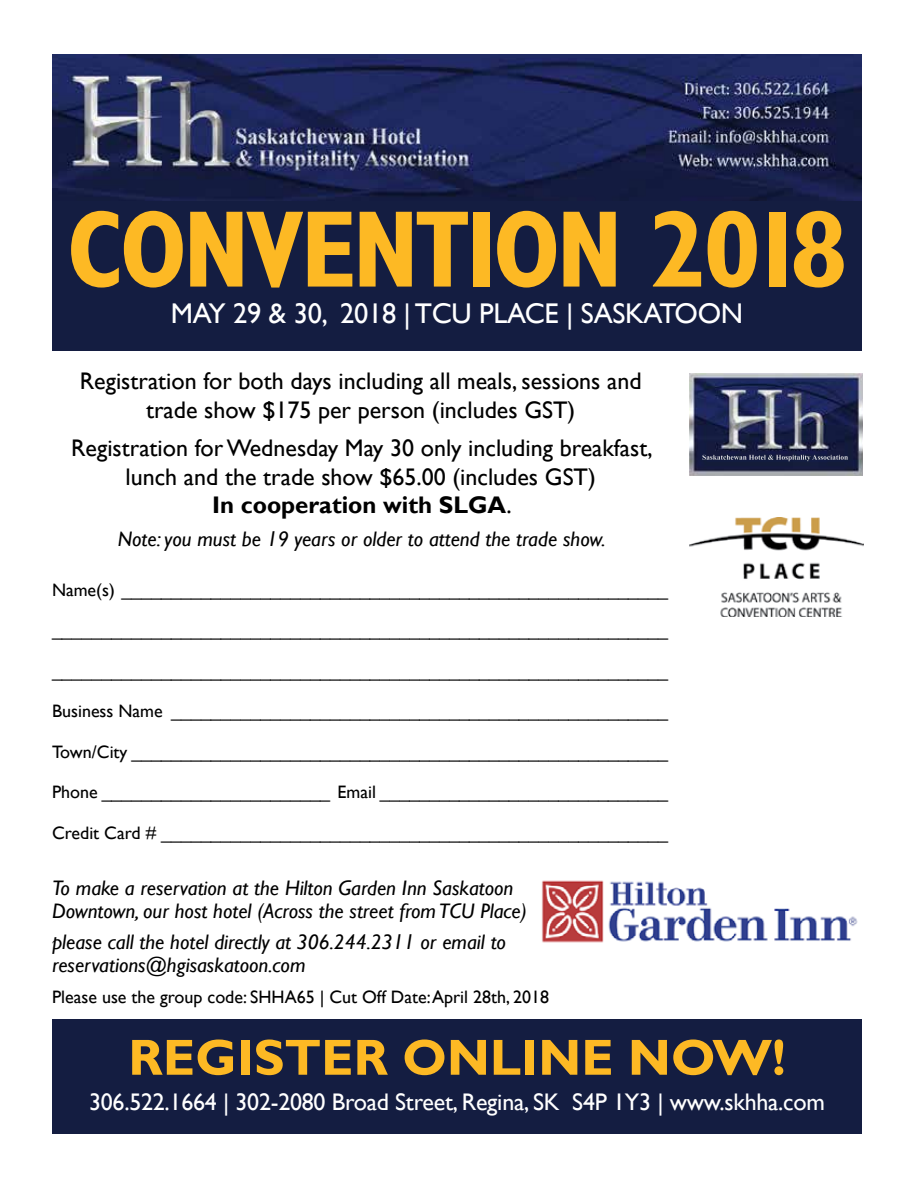
<style>
.page{position:relative;width:918px;height:1188px;background:#fff}
.page>*{position:absolute;margin:0;border:0;box-sizing:border-box;transform-origin:0 0}
.t1{font:700 condensed 109.5px "Gill Sans";letter-spacing:-.04em;color:#fdb924}
.t2{font:700 51px "Gill Sans";color:#fdb924}
.t3{font:28.5px "Gill Sans";letter-spacing:-.01em;color:#fff}
.t4{font:24px/28.8px "Gill Sans";color:#000;text-align:center}
.t5{font:24px "Gill Sans";letter-spacing:-.01em;color:#fff}
.t6{font:italic 21px/22.5px "Gill Sans";color:#000}
.t7{font:18px "Gill Sans";color:#000}
.s1{font-weight:700}
</style>
<div class="page">
<div style="left:52px;top:1019px;width:810px;height:115px;background:#141d41"></div>
<img style="left:689px;top:374px;width:173px;height:102px">
<img style="left:702px;top:455px;width:113px;height:5px">
<img style="left:831px;top:455px;width:17px;height:5px">
<div style="left:52px;top:199px;width:810px;height:151px;background:#141d41"></div>
<img style="left:52px;top:54px;width:810px;height:147px">
<img style="left:542px;top:880px;width:316px;height:63px">
<img style="left:689px;top:518px;width:175px;height:98px">
<h1 class="t1" style="left:67px;top:184px;width:782px">CONVENTION 2018</h1>
<h3 class="t3" style="left:171px;top:297px;width:574px">MAY 29 &amp; 30, 2018 | TCU PLACE | SASKATOON</h3>
<h3 class="t4" style="left:80px;top:367px;width:563px">Registration for both days including all meals, sessions and trade show $175 per person (includes GST)</h3>
<h3 class="t4" style="left:71px;top:434px;width:583px">Registration for Wednesday May 30 only including breakfast, lunch and the trade show $65.00 (includes GST)<br><span class="s1">In cooperation with SLGA</span>.</h3>
<p class="t6" style="left:118px;top:528px;width:490px">Note: you must be 19 years or older to attend the trade show.</p>
<p class="t7" style="left:52px;top:579px;width:618px">Name(s) _______________________________________________________</p>
<p class="t7" style="left:52px;top:620px;width:618px">______________________________________________________________</p>
<p class="t7" style="left:52px;top:660px;width:618px">______________________________________________________________</p>
<p class="t7" style="left:52px;top:701px;width:617px">Business Name __________________________________________________</p>
<p class="t7" style="left:52px;top:741px;width:617px">Town/City ______________________________________________________</p>
<p class="t7" style="left:52px;top:782px;width:617px">Phone _______________________ Email _____________________________</p>
<p class="t7" style="left:52px;top:822px;width:617px">Credit Card # ___________________________________________________</p>
<p class="t6" style="left:52px;top:877px;width:476px">To make a reservation at the Hilton Garden Inn Saskatoon<br>Downtown, our host hotel (Across the street from TCU Place)</p>
<p class="t6" style="left:52px;top:931px;width:455px">please call the hotel directly at 306.244.2311 or email to reservations@hgisaskatoon.com</p>
<p class="t7" style="left:52px;top:987px;width:499px">Please use the group code: SHHA65 | Cut Off Date: April 28th, 2018</p>
<h2 class="t2" style="left:128px;top:1027px;width:659px">REGISTER ONLINE NOW!</h2>
<h3 class="t5" style="left:89px;top:1088px;width:738px">306.522.1664 | 302-2080 Broad Street, Regina, SK S4P 1Y3 | www.skhha.com</h3>
</div>
